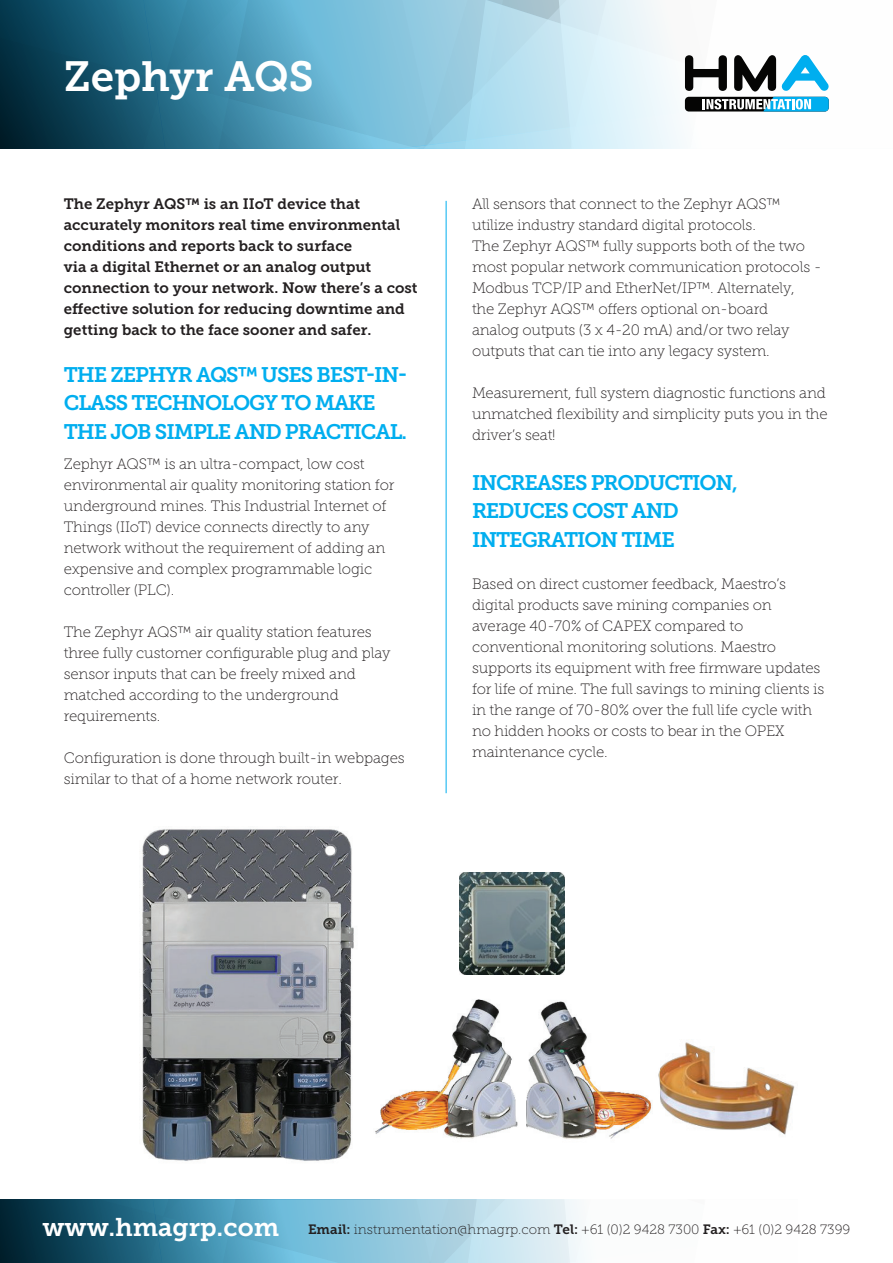
<style>
.page{position:relative;width:893px;height:1263px;background:#fff}
.page>*{position:absolute;margin:0;border:0;box-sizing:border-box;transform-origin:0 0}
.t1{font:42px "Museo Slab 700";color:#fff}
.t2{font:21px/28.5px "Museo Slab 700";letter-spacing:-.05em;color:#00aeef}
.t3{font:15px/21px "Museo Slab 100";letter-spacing:-.01em;color:#231f20}
.t4{font:15px/21px "Museo Slab 700";color:#231f20}
.t5{font:13.5px "Museo Slab 100";color:#231f20}
.s1{font-family:"Museo Slab 700";font-size:25.5px;color:#fff}
.s2{font-family:"Museo Slab 700"}
</style>
<div class="page">
<svg style="left:0;top:0;width:829px;height:149px"></svg>
<hr style="left:446px;top:201px;width:1px;height:592px;background:#00aeef">
<svg style="left:380px;top:1199px;width:203px;height:64px"></svg>
<svg style="left:0;top:1199px;width:380px;height:64px"></svg>
<img style="left:526px;top:1001px;width:126px;height:138px">
<img style="left:375px;top:999px;width:143px;height:140px">
<img style="left:658px;top:1042px;width:137px;height:93px">
<img style="left:459px;top:872px;width:106px;height:102px">
<img style="left:142px;top:829px;width:212px;height:332px">
<h1 class="t1" style="left:64px;top:53px;width:252px">Zephyr AQS</h1>
<p class="t4" style="left:64px;top:193px;width:355px">The Zephyr AQS™ is an IIoT device that accurately monitors real time environmental conditions and reports back to surface<br>via a digital Ethernet or an analog output connection to your network. Now there’s a cost effective solution for reducing downtime and getting back to the face sooner and safer.</p>
<h2 class="t2" style="left:64px;top:360px;width:345px">THE ZEPHYR AQS™ USES BEST-IN-<br>CLASS TECHNOLOGY TO MAKE<br>THE JOB SIMPLE AND PRACTICAL.</h2>
<p class="t3" style="left:64px;top:453px;width:332px">Zephyr AQS™ is an ultra-compact, low cost environmental air quality monitoring station for underground mines. This Industrial Internet of Things (IIoT) device connects directly to any network without the requirement of adding an expensive and complex programmable logic controller (PLC).</p>
<p class="t3" style="left:64px;top:621px;width:328px">The Zephyr AQS™ air quality station features three fully customer configurable plug and play sensor inputs that can be freely mixed and matched according to the underground requirements.</p>
<p class="t3" style="left:64px;top:747px;width:342px">Configuration is done through built-in webpages similar to that of a home network router.</p>
<p class="t3" style="left:472px;top:194px;width:351px">All sensors that connect to the Zephyr AQS™ utilize industry standard digital protocols.<br>The Zephyr AQS™ fully supports both of the two most popular network communication protocols - Modbus TCP/IP and EtherNet/IP™. Alternately,<br>the Zephyr AQS™ offers optional on-board<br>analog outputs (3 x 4-20 mA) and/or two relay outputs that can tie into any legacy system.</p>
<p class="t3" style="left:472px;top:383px;width:357px;text-align:justify">Measurement, full system diagnostic functions and unmatched flexibility and simplicity puts you in the driver’s seat!</p>
<h2 class="t2" style="left:472px;top:468px;width:267px">INCREASES PRODUCTION,<br>REDUCES COST AND<br>INTEGRATION TIME</h2>
<p class="t3" style="left:472px;top:573px;width:354px">Based on direct customer feedback, Maestro’s digital products save mining companies on average 40-70% of CAPEX compared to conventional monitoring solutions. Maestro supports its equipment with free firmware updates for life of mine. The full savings to mining clients is in the range of 70-80% over the full life cycle with no hidden hooks or costs to bear in the OPEX maintenance cycle.</p>
<p class="t5" style="left:43px;top:1222px;width:809px"><span class="s1">www.hmagrp.com</span> <span class="s2">Email:</span> instrumentation@hmagrp.com <span class="s2">Tel:</span> +61 (0)2 9428 7300 <span class="s2">Fax:</span> +61 (0)2 9428 7399</p>
</div>
